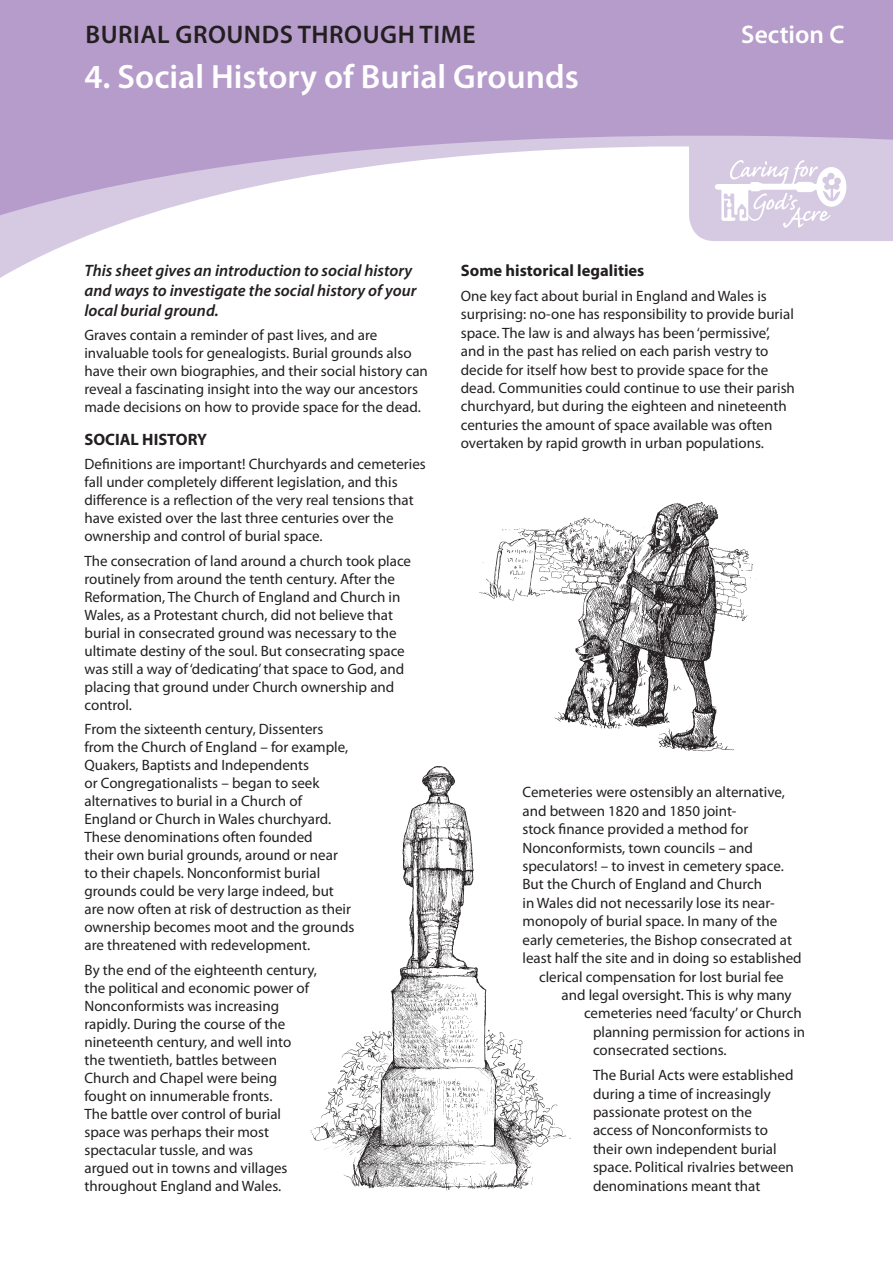
<style>
.page{position:relative;width:893px;height:1263px;background:#fff}
.page>*{position:absolute;margin:0;border:0;box-sizing:border-box;transform-origin:0 0}
.t1{font:600 33.75px "Myriad Pro";color:#fff}
.t2{font:600 25.5px "Myriad Pro";letter-spacing:.02em;color:#231f20}
.t3{font:600 25.5px "Myriad Pro";color:#fff}
.t4{font:italic 600 16.5px/19.8px "Myriad Pro";color:#231f20}
.t5{font:700 16.5px "Myriad Pro";color:#231f20}
.t6{font:15px/18px "Myriad Pro";color:#231f20}
</style>
<div class="page">
<svg style="left:0;top:219px;width:893px;height:59px"></svg>
<svg style="left:0;top:0;width:893px;height:219px;fill:#b69cca"></svg>
<img style="left:479px;top:501px;width:278px;height:251px">
<img style="left:310px;top:727px;width:284px;height:464px">
<h2 class="t2" style="left:85px;top:18px;width:391px">BURIAL GROUNDS THROUGH TIME</h2>
<h2 class="t3" style="left:741px;top:18px;width:105px">Section C</h2>
<h1 class="t1" style="left:84px;top:55px;width:496px">4. Social History of Burial Grounds</h1>
<p class="t4" style="left:84px;top:260px;width:334px">This sheet gives an introduction to social history and ways to investigate the social history of your local burial ground.</p>
<p class="t6" style="left:84px;top:326px;width:345px">Graves contain a reminder of past lives, and are invaluable tools for genealogists. Burial grounds also have their own biographies, and their social history can reveal a fascinating insight into the way our ancestors made decisions on how to provide space for the dead.</p>
<p class="t5" style="left:84px;top:428px;width:124px">SOCIAL HISTORY</p>
<p class="t6" style="left:84px;top:455px;width:343px">Definitions are important! Churchyards and cemeteries fall under completely different legislation, and this difference is a reflection of the very real tensions that have existed over the last three centuries over the ownership and control of burial space.</p>
<p class="t6" style="left:84px;top:551px;width:328px">The consecration of land around a church took place routinely from around the tenth century. After the Reformation, The Church of England and Church in Wales, as a Protestant church, did not believe that burial in consecrated ground was necessary to the ultimate destiny of the soul. But consecrating space was still a way of ‘dedicating’ that space to God, and placing that ground under Church ownership and control.</p>
<p class="t6" style="left:84px;top:720px;width:272px">From the sixteenth century, Dissenters from the Church of England – for example, Quakers, Baptists and Independents<br>or Congregationalists – began to seek alternatives to burial in a Church of England or Church in Wales churchyard.<br>These denominations often founded<br>their own burial grounds, around or near to their chapels. Nonconformist burial grounds could be very large indeed, but are now often at risk of destruction as their ownership becomes moot and the grounds are threatened with redevelopment.</p>
<p class="t6" style="left:84px;top:960px;width:234px">By the end of the eighteenth century, the political and economic power of<br>Nonconformists was increasing rapidly. During the course of the nineteenth century, and well into<br>the twentieth, battles between<br>Church and Chapel were being fought on innumerable fronts.<br>The battle over control of burial space was perhaps their most spectacular tussle, and was<br>argued out in towns and villages throughout England and Wales.</p>
<p class="t5" style="left:461px;top:260px;width:185px">Some historical legalities</p>
<p class="t6" style="left:461px;top:286px;width:336px;line-height:18.5px">One key fact about burial in England and Wales is surprising: no-one has responsibility to provide burial space. The law is and always has been ‘permissive’, and in the past has relied on each parish vestry to decide for itself how best to provide space for the dead. Communities could continue to use their parish churchyard, but during the eighteen and nineteenth centuries the amount of space available was often overtaken by rapid growth in urban populations.</p>
<p class="t6" style="left:522px;top:783px;width:264px">Cemeteries were ostensibly an alternative,</p>
<p class="t6" style="left:522px;top:801px;width:216px">and between 1820 and 1850 joint-</p>
<p class="t6" style="left:522px;top:820px;width:227px">stock finance provided a method for</p>
<p class="t6" style="left:522px;top:838px;width:232px">Nonconformists, town councils – and</p>
<p class="t6" style="left:522px;top:857px;width:263px">speculators! – to invest in cemetery space.</p>
<p class="t6" style="left:522px;top:875px;width:241px">But the Church of England and Church</p>
<p class="t6" style="left:522px;top:893px;width:254px">in Wales did not necessarily lose its near-</p>
<p class="t6" style="left:522px;top:912px;width:256px">monopoly of burial space. In many of the</p>
<p class="t6" style="left:522px;top:930px;width:271px">early cemeteries, the Bishop consecrated at</p>
<p class="t6" style="left:522px;top:949px;width:281px">least half the site and in doing so established</p>
<p class="t6" style="left:539px;top:967px;width:246px">clerical compensation for lost burial fee</p>
<p class="t6" style="left:561px;top:986px;width:232px">and legal oversight. This is why many</p>
<p class="t6" style="left:584px;top:1004px;width:219px">cemeteries need ‘faculty’ or Church</p>
<p class="t6" style="left:593px;top:1022px;width:214px">planning permission for actions in</p>
<p class="t6" style="left:593px;top:1041px;width:135px">consecrated sections.</p>
<p class="t6" style="left:593px;top:1066px;width:202px;line-height:18.5px">The Burial Acts were established during a time of increasingly passionate protest on the access of Nonconformists to their own independent burial space. Political rivalries between denominations meant that</p>
</div>
